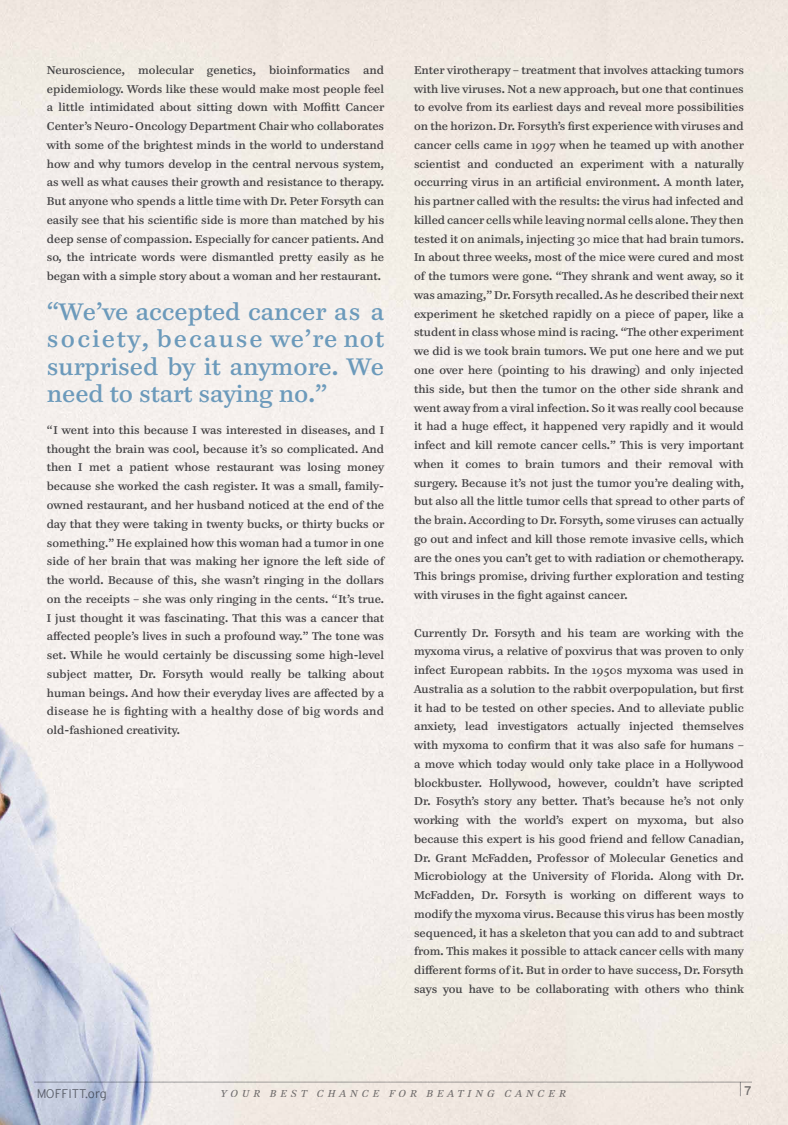
<style>
.page{position:relative;width:788px;height:1125px;background:#fff}
.page>*{position:absolute;margin:0;border:0;box-sizing:border-box;transform-origin:0 0}
.t1{font:23.75px/27.5px "Paperback 9";color:#6c9abb;text-align:justify}
.t2{font:300 12.5px "Interstate";color:#77787b}
.t3{font:12.5px "Interstate";color:#77787b}
.t4{font:11.25px/18.8px "Paperback 9";color:#414042;text-align:justify}
.t5{font:italic 10px "Paperback 12";letter-spacing:.42em;color:#77787b}
</style>
<div class="page">
<img style="left:0;top:0;width:788px;height:1125px">
<svg style="left:740px;top:1083px;width:1px;height:13px"></svg>
<hr style="left:34px;top:1082px;width:718px;height:1px;background:#a7a9ac">
<p class="t4" style="left:47px;top:60px;width:339px">Neuroscience, molecular genetics, bioinformatics and epidemiology. Words like these would make most people feel a little intimidated about sitting down with Moffitt Cancer Center’s Neuro-Oncology Department Chair who collaborates with some of the brightest minds in the world to understand how and why tumors develop in the central nervous system, as well as what causes their growth and resistance to therapy.<br>But anyone who spends a little time with Dr. Peter Forsyth can easily see that his scientific side is more than matched by his deep sense of compassion. Especially for cancer patients. And so, the intricate words were dismantled pretty easily as he began with a simple story about a woman and her restaurant.</p>
<h1 class="t1" style="left:47px;top:297px;width:339px">“We’ve accepted cancer as a society, because we’re not surprised by it anymore. We need to start saying no.”</h1>
<p class="t4" style="left:47px;top:421px;width:340px;text-align:left">“I went into this because I was interested in diseases, and I thought the brain was cool, because it’s so complicated. And then I met a patient whose restaurant was losing money because she worked the cash register. It was a small, family&shy;owned restaurant, and her husband noticed at the end of the day that they were taking in twenty bucks, or thirty bucks or something.” He explained how this woman had a tumor in one side of her brain that was making her ignore the left side of the world. Because of this, she wasn’t ringing in the dollars on the receipts – she was only ringing in the cents. “It’s true.<br>I just thought it was fascinating. That this was a cancer that affected people’s lives in such a profound way.” The tone was set. While he would certainly be discussing some high-level subject matter, Dr. Forsyth would really be talking about human beings. And how their everyday lives are affected by a disease he is fighting with a healthy dose of big words and old-fashioned creativity.</p>
<p class="t4" style="left:414px;top:60px;width:332px">Enter virotherapy – treatment that involves attacking tumors with live viruses. Not a new approach, but one that continues to evolve from its earliest days and reveal more possibilities on the horizon. Dr. Forsyth’s first experience with viruses and cancer cells came in 1997 when he teamed up with another scientist and conducted an experiment with a naturally occurring virus in an artificial environment. A month later, his partner called with the results: the virus had infected and killed cancer cells while leaving normal cells alone. They then tested it on animals, injecting 30 mice that had brain tumors.<br>In about three weeks, most of the mice were cured and most of the tumors were gone. “They shrank and went away, so it was amazing,” Dr. Forsyth recalled. As he described their next experiment he sketched rapidly on a piece of paper, like a student in class whose mind is racing. “The other experiment we did is we took brain tumors. We put one here and we put one over here (pointing to his drawing) and only injected this side, but then the tumor on the other side shrank and went away from a viral infection. So it was really cool because it had a huge effect, it happened very rapidly and it would infect and kill remote cancer cells.” This is very important when it comes to brain tumors and their removal with surgery. Because it’s not just the tumor you’re dealing with, but also all the little tumor cells that spread to other parts of the brain. According to Dr. Forsyth, some viruses can actually go out and infect and kill those remote invasive cells, which are the ones you can’t get to with radiation or chemotherapy.<br>This brings promise, driving further exploration and testing with viruses in the fight against cancer.</p>
<p class="t4" style="left:414px;top:623px;width:331px">Currently Dr. Forsyth and his team are working with the myxoma virus, a relative of poxvirus that was proven to only infect European rabbits. In the 1950s myxoma was used in Australia as a solution to the rabbit overpopulation, but first it had to be tested on other species. And to alleviate public anxiety, lead investigators actually injected themselves with myxoma to confirm that it was also safe for humans – a move which today would only take place in a Hollywood blockbuster. Hollywood, however, couldn’t have scripted Dr. Fosyth’s story any better. That’s because he’s not only working with the world’s expert on myxoma, but also because this expert is his good friend and fellow Canadian, Dr. Grant McFadden, Professor of Molecular Genetics and Microbiology at the University of Florida. Along with Dr.<br>McFadden, Dr. Forsyth is working on different ways to modify the myxoma virus. Because this virus has been mostly sequenced, it has a skeleton that you can add to and subtract from. This makes it possible to attack cancer cells with many different forms of it. But in order to have success, Dr. Forsyth says you have to be collaborating with others who think</p>
<p class="t2" style="left:36px;top:1086px;width:72px">MOFFITT.org</p>
<p class="t5" style="left:221px;top:1087px;width:346px">YOUR BEST CHANCE FOR BEATING CANCER</p>
<p class="t3" style="left:744px;top:1084px;width:9px">7</p>
</div>
